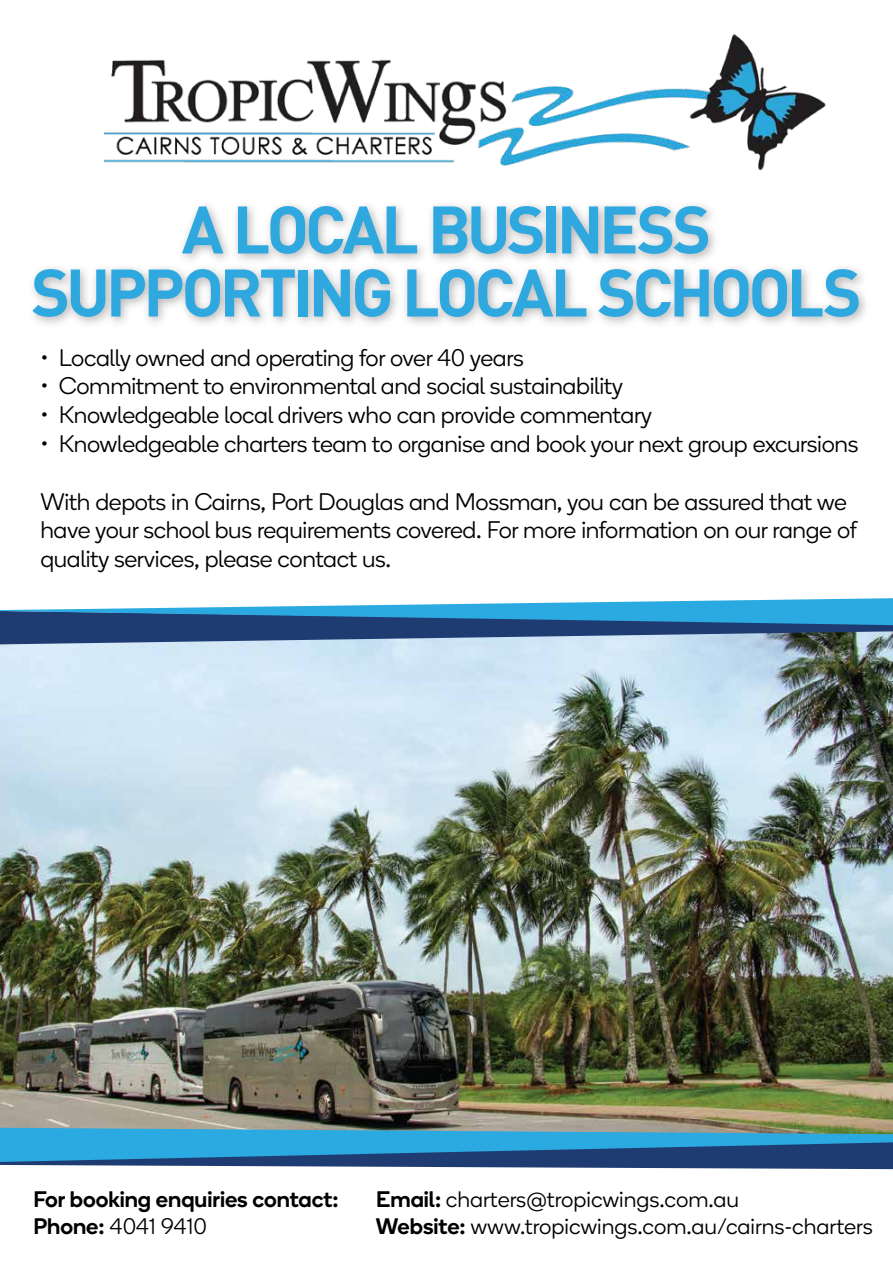
<style>
.page{position:relative;width:893px;height:1263px;background:#fff}
.page>*{position:absolute;margin:0;border:0;box-sizing:border-box;transform-origin:0 0}
.t1{font:700 66px/63px "DIN Pro";letter-spacing:-.06em;color:#2fa8e0;text-align:center}
.t2{font:24px/28.8px "Fresh Sans";letter-spacing:-.015em;color:#000}
.t3{font:22.5px "Fresh Sans";color:#000}
.t4{font:500 22.5px "Fresh Sans";color:#000}
.s1{font-weight:500}
</style>
<div class="page">
<img style="left:0;top:644px;width:893px;height:484px">
<img style="left:105px;top:34px;width:721px;height:137px">
<svg style="left:0;top:598px;width:893px;height:46px;background:#5489b3"></svg>
<svg style="left:0;top:1128px;width:893px;height:41px;background:#3883b2"></svg>
<h1 class="t1" style="left:31px;top:196px;width:832px">A LOCAL BUSINESS<br>SUPPORTING LOCAL SCHOOLS</h1>
<p class="t2" style="left:40px;top:343px;width:485px">• Locally owned and operating for over 40 years</p>
<p class="t2" style="left:40px;top:372px;width:584px">• Commitment to environmental and social sustainability</p>
<p class="t2" style="left:40px;top:401px;width:613px">• Knowledgeable local drivers who can provide commentary</p>
<p class="t2" style="left:40px;top:430px;width:820px">• Knowledgeable charters team to organise and book your next group excursions</p>
<p class="t2" style="left:40px;top:487px;width:818px">With depots in Cairns, Port Douglas and Mossman, you can be assured that we have your school bus requirements covered. For more information on our range of quality services, please contact us.</p>
<p class="t4" style="left:33px;top:1184px;width:307px">For booking enquiries contact:</p>
<p class="t3" style="left:376px;top:1185px;width:364px"><span class="s1">Email:</span> charters@tropicwings.com.au</p>
<p class="t3" style="left:33px;top:1212px;width:175px"><span class="s1">Phone:</span> 4041 9410</p>
<p class="t3" style="left:376px;top:1212px;width:498px"><span class="s1">Website:</span> www.tropicwings.com.au/cairns-charters</p>
</div>
